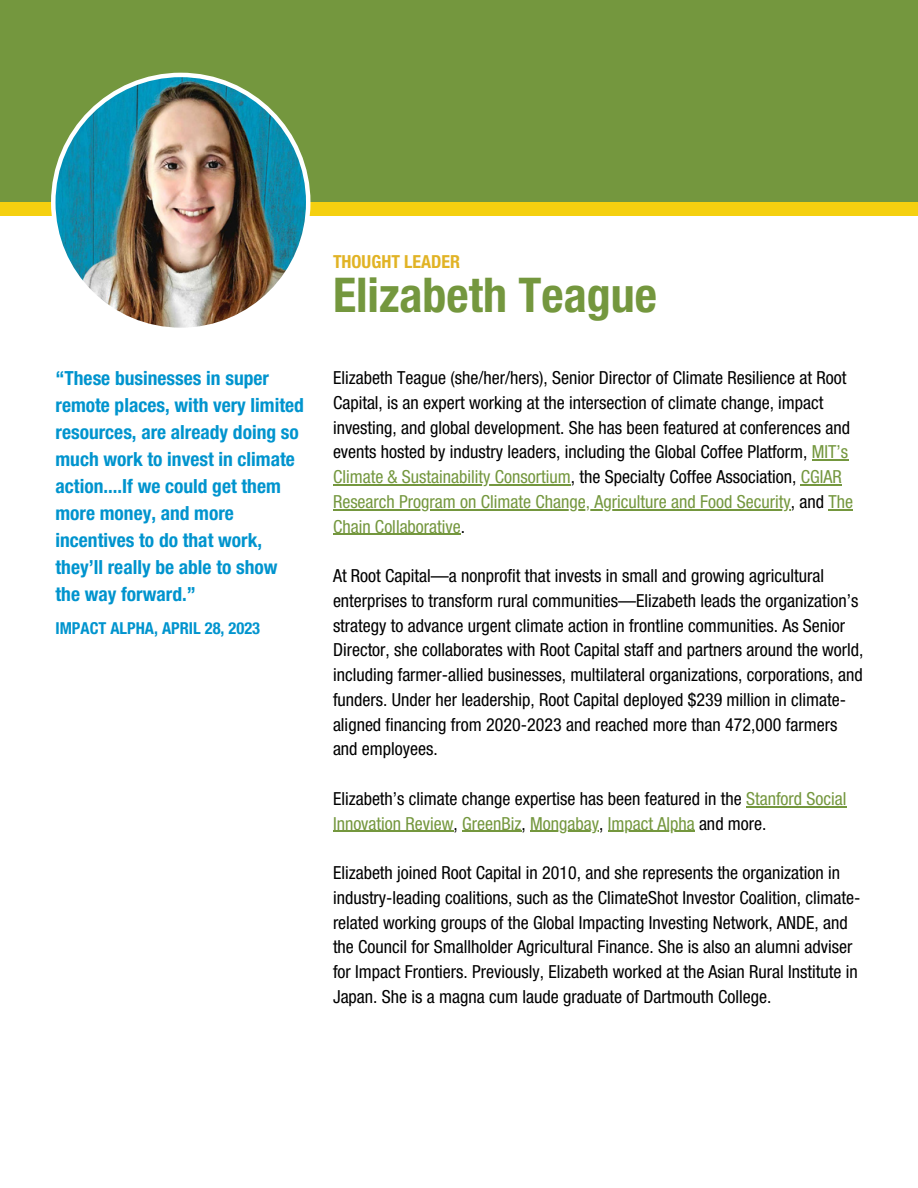
<style>
.page{position:relative;width:918px;height:1188px;background:#fff}
.page>*{position:absolute;margin:0;border:0;box-sizing:border-box;transform-origin:0 0}
.t1{font:700 condensed 48px "Helvetica Neue LT Std";color:#74973e}
.t2{font:700 condensed 19.5px/27px "Helvetica Neue LT Std";color:#0094ce}
.t3{font:condensed 18px/24.8px "Helvetica Neue LT Std";color:#000}
.t4{font:700 condensed 18px "Helvetica Neue LT Std";color:#e1b325}
.t5{font:700 condensed 16.5px "Helvetica Neue LT Std";color:#0094ce}
.s1{color:#74973e}
</style>
<div class="page">
<div style="left:0;top:0;width:918px;height:202px;background:#74973e"></div>
<div style="left:0;top:202px;width:918px;height:14px;background:#f5d010"></div>
<div style="left:51px;top:73px;width:259px;height:259px;background:#fff;border-radius:50%"></div>
<img style="left:56px;top:77px;width:250px;height:251px;border-radius:50%">
<hr style="left:812px;top:460px;width:36px;height:1px;background:#74973e">
<hr style="left:333px;top:484px;width:238px;height:1px;background:#74973e">
<hr style="left:801px;top:484px;width:41px;height:1px;background:#74973e">
<hr style="left:333px;top:509px;width:458px;height:1px;background:#74973e">
<svg style="left:828px;top:509px;width:25px;height:1px"></svg>
<hr style="left:333px;top:534px;width:128px;height:1px;background:#74973e">
<hr style="left:746px;top:806px;width:101px;height:1px;background:#74973e">
<hr style="left:333px;top:831px;width:121px;height:1px;background:#74973e">
<hr style="left:462px;top:831px;width:60px;height:1px;background:#74973e">
<hr style="left:530px;top:831px;width:69px;height:1px;background:#74973e">
<hr style="left:608px;top:831px;width:87px;height:1px;background:#74973e">
<p class="t2" style="left:56px;top:367px;width:250px">“These businesses in super remote places, with very limited resources, are already doing so much work to invest in climate action....If we could get them more money, and more incentives to do that work, they’ll really be able to show the way forward.”</p>
<p class="t5" style="left:56px;top:622px;width:206px">IMPACT ALPHA, APRIL 28, 2023</p>
<p class="t4" style="left:333px;top:255px;width:129px">THOUGHT LEADER</p>
<p class="t1" style="left:333px;top:278px;width:326px">Elizabeth Teague</p>
<p class="t3" style="left:333px;top:368px;width:521px">Elizabeth Teague (she/her/hers), Senior Director of Climate Resilience at Root Capital, is an expert working at the intersection of climate change, impact investing, and global development. She has been featured at conferences and events hosted by industry leaders, including the Global Coffee Platform, <span class="s1">MIT’s Climate &amp; Sustainability Consortium</span>, the Specialty Coffee Association, <span class="s1">CGIAR Research Program on Climate Change, Agriculture and Food Security</span>, and <span class="s1">The Chain Collaborative</span>.</p>
<p class="t3" style="left:333px;top:566px;width:532px">At Root Capital—a nonprofit that invests in small and growing agricultural enterprises to transform rural communities—Elizabeth leads the organization’s strategy to advance urgent climate action in frontline communities. As Senior Director, she collaborates with Root Capital staff and partners around the world, including farmer-allied businesses, multilateral organizations, corporations, and funders. Under her leadership, Root Capital deployed $239 million in climate&shy;aligned financing from 2020-2023 and reached more than 472,000 farmers and employees.</p>
<p class="t3" style="left:333px;top:789px;width:515px">Elizabeth’s climate change expertise has been featured in the <span class="s1">Stanford Social<br>Innovation Review</span>, <span class="s1">GreenBiz</span>, <span class="s1">Mongabay</span>, <span class="s1">Impact Alpha</span> and more.</p>
<p class="t3" style="left:333px;top:863px;width:529px">Elizabeth joined Root Capital in 2010, and she represents the organization in industry-leading coalitions, such as the ClimateShot Investor Coalition, climate&shy;related working groups of the Global Impacting Investing Network, ANDE, and the Council for Smallholder Agricultural Finance. She is also an alumni adviser for Impact Frontiers. Previously, Elizabeth worked at the Asian Rural Institute in Japan. She is a magna cum laude graduate of Dartmouth College.</p>
</div>
